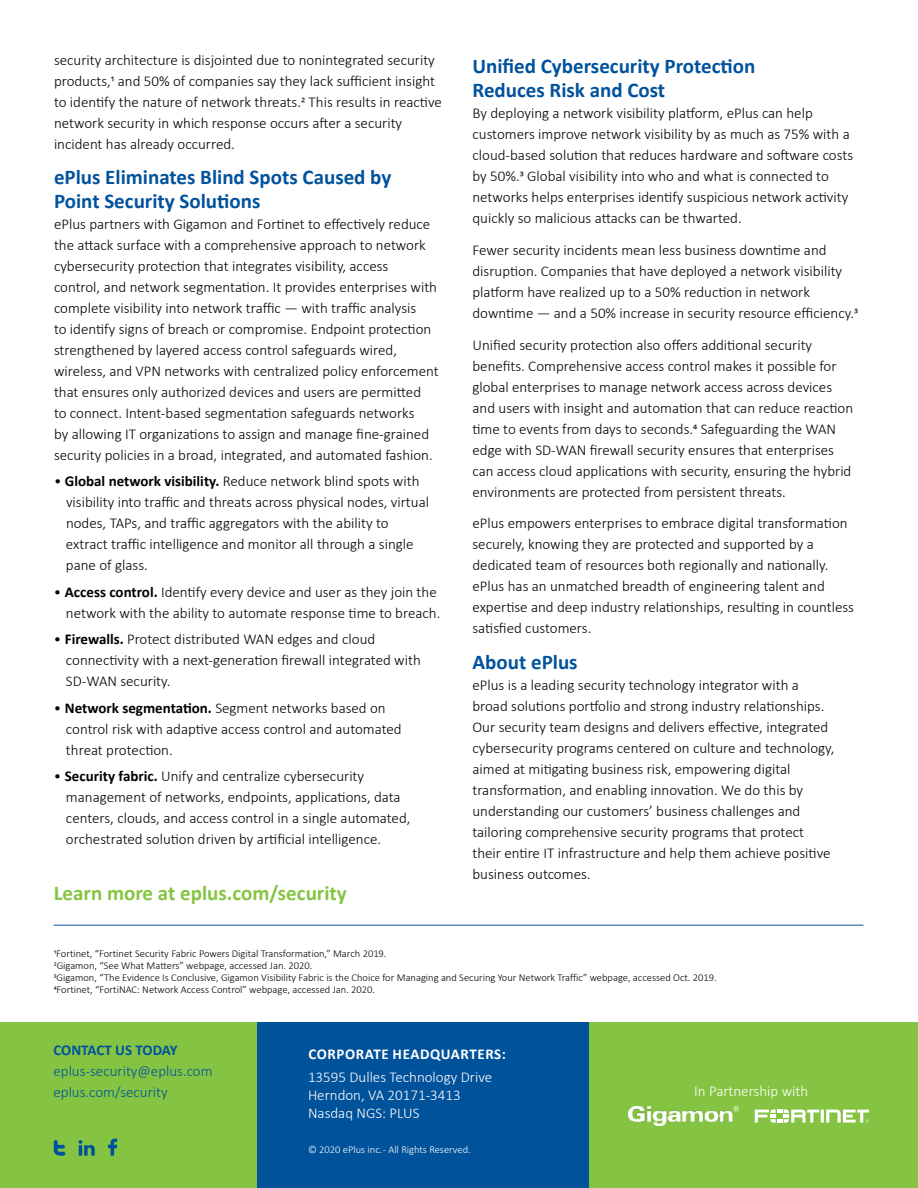
<style>
.page{position:relative;width:918px;height:1188px;background:#fff}
.page>*{position:absolute;margin:0;border:0;box-sizing:border-box;transform-origin:0 0}
.t1{font:700 21px/24px "Calibri";color:#00529c}
.t2{font:700 21px "Calibri";color:#85c442}
.t3{font:300 15px/21px "Calibri";color:#000}
.t4{font:300 15px/18px "Calibri";color:#fff}
.t5{font:300 15px/21px "Calibri";color:#00529c}
.t6{font:700 15px "Calibri";letter-spacing:.04em;color:#fff}
.t7{font:700 15px "Calibri";letter-spacing:-.005em;color:#00529c}
.t8{font:300 10.5px/12px "Calibri";color:#000}
.t9{font:300 10.5px "Calibri";color:#fff}
.s1{font-weight:700}
</style>
<div class="page">
<div style="left:0;top:1022px;width:918px;height:166px;background:#85c442"></div>
<div style="left:258px;top:1022px;width:331px;height:166px;background:#00529b"></div>
<hr style="left:54px;top:925px;width:809px;height:1px;background:#00529c">
<svg style="left:108px;top:1139px;width:9px;height:17px"></svg>
<svg style="left:79px;top:1140px;width:16px;height:16px"></svg>
<svg style="left:54px;top:1140px;width:11px;height:16px"></svg>
<svg style="left:755px;top:1109px;width:114px;height:14px"></svg>
<img style="left:628px;top:1107px;width:110px;height:19px">
<p class="t3" style="left:54px;top:50px;width:389px">security architecture is disjointed due to nonintegrated security products,1 and 50% of companies say they lack sufficient insight to identify the nature of network threats.2 This results in reactive network security in which response occurs after a security incident has already occurred.</p>
<h1 class="t1" style="left:54px;top:164px;width:339px">ePlus Eliminates Blind Spots Caused by<br>Point Security Solutions</h1>
<p class="t3" style="left:54px;top:213px;width:386px">ePlus partners with Gigamon and Fortinet to effectively reduce the attack surface with a comprehensive approach to network cybersecurity protection that integrates visibility, access<br>control, and network segmentation. It provides enterprises with complete visibility into network traffic — with traffic analysis<br>to identify signs of breach or compromise. Endpoint protection strengthened by layered access control safeguards wired, wireless, and VPN networks with centralized policy enforcement that ensures only authorized devices and users are permitted<br>to connect. Intent-based segmentation safeguards networks<br>by allowing IT organizations to assign and manage fine-grained security policies in a broad, integrated, and automated fashion.</p>
<p class="t3" style="left:66px;top:471px;width:365px;text-indent:-12px">• <span class="s1">Global network visibility.</span> Reduce network blind spots with visibility into traffic and threats across physical nodes, virtual nodes, TAPs, and traffic aggregators with the ability to extract traffic intelligence and monitor all through a single pane of glass.</p>
<p class="t3" style="left:54px;top:581px;width:388px;text-align:right">• <span class="s1">Access control.</span> Identify every device and user as they join the network with the ability to automate response time to breach.</p>
<p class="t3" style="left:66px;top:629px;width:356px;text-indent:-12px">• <span class="s1">Firewalls.</span> Protect distributed WAN edges and cloud connectivity with a next-generation firewall integrated with<br>SD-WAN security.</p>
<p class="t3" style="left:66px;top:697px;width:337px;text-indent:-12px">• <span class="s1">Network segmentation.</span> Segment networks based on control risk with adaptive access control and automated threat protection.</p>
<p class="t3" style="left:66px;top:765px;width:346px;text-indent:-12px">• <span class="s1">Security fabric.</span> Unify and centralize cybersecurity management of networks, endpoints, applications, data centers, clouds, and access control in a single automated, orchestrated solution driven by artificial intelligence.</p>
<h1 class="t2" style="left:54px;top:878px;width:295px">Learn more at eplus.com/security</h1>
<h1 class="t1" style="left:472px;top:53px;width:284px">Unified Cybersecurity Protection<br>Reduces Risk and Cost</h1>
<p class="t3" style="left:472px;top:102px;width:382px">By deploying a network visibility platform, ePlus can help customers improve network visibility by as much as 75% with a cloud-based solution that reduces hardware and software costs by 50%.3 Global visibility into who and what is connected to networks helps enterprises identify suspicious network activity quickly so malicious attacks can be thwarted.</p>
<p class="t3" style="left:472px;top:239px;width:387px">Fewer security incidents mean less business downtime and disruption. Companies that have deployed a network visibility platform have realized up to a 50% reduction in network downtime — and a 50% increase in security resource efficiency.3</p>
<p class="t3" style="left:472px;top:334px;width:382px">Unified security protection also offers additional security benefits. Comprehensive access control makes it possible for global enterprises to manage network access across devices and users with insight and automation that can reduce reaction time to events from days to seconds.4 Safeguarding the WAN edge with SD-WAN firewall security ensures that enterprises can access cloud applications with security, ensuring the hybrid environments are protected from persistent threats.</p>
<p class="t3" style="left:472px;top:513px;width:383px">ePlus empowers enterprises to embrace digital transformation securely, knowing they are protected and supported by a dedicated team of resources both regionally and nationally. ePlus has an unmatched breadth of engineering talent and expertise and deep industry relationships, resulting in countless satisfied customers.</p>
<h1 class="t1" style="left:472px;top:650px;width:107px">About ePlus</h1>
<p class="t3" style="left:472px;top:675px;width:363px">ePlus is a leading security technology integrator with a broad solutions portfolio and strong industry relationships.<br>Our security team designs and delivers effective, integrated cybersecurity programs centered on culture and technology, aimed at mitigating business risk, empowering digital transformation, and enabling innovation. We do this by understanding our customers’ business challenges and tailoring comprehensive security programs that protect their entire IT infrastructure and help them achieve positive business outcomes.</p>
<p class="t8" style="left:54px;top:947px;width:665px">1Fortinet, “Fortinet Security Fabric Powers Digital Transformation,” March 2019.<br>2Gigamon, “See What Matters” webpage, accessed Jan. 2020.<br>3Gigamon, “The Evidence Is Conclusive, Gigamon Visibility Fabric is the Choice for Managing and Securing Your Network Traffic” webpage, accessed Oct. 2019.<br>4Fortinet, “FortiNAC: Network Access Control” webpage, accessed Jan. 2020.</p>
<p class="t7" style="left:53px;top:1040px;width:126px">CONTACT US TODAY</p>
<p class="t5" style="left:53px;top:1061px;width:161px">eplus-security@eplus.com eplus.com/security</p>
<p class="t6" style="left:308px;top:1043px;width:199px">CORPORATE HEADQUARTERS:</p>
<p class="t4" style="left:308px;top:1068px;width:186px">13595 Dulles Technology Drive<br>Herndon, VA 20171-3413<br>Nasdaq NGS: PLUS</p>
<p class="t9" style="left:308px;top:1143px;width:164px">© 2020 ePlus inc. - All Rights Reserved.</p>
<p class="t4" style="left:694px;top:1082px;width:116px">In Partnership with</p>
</div>
